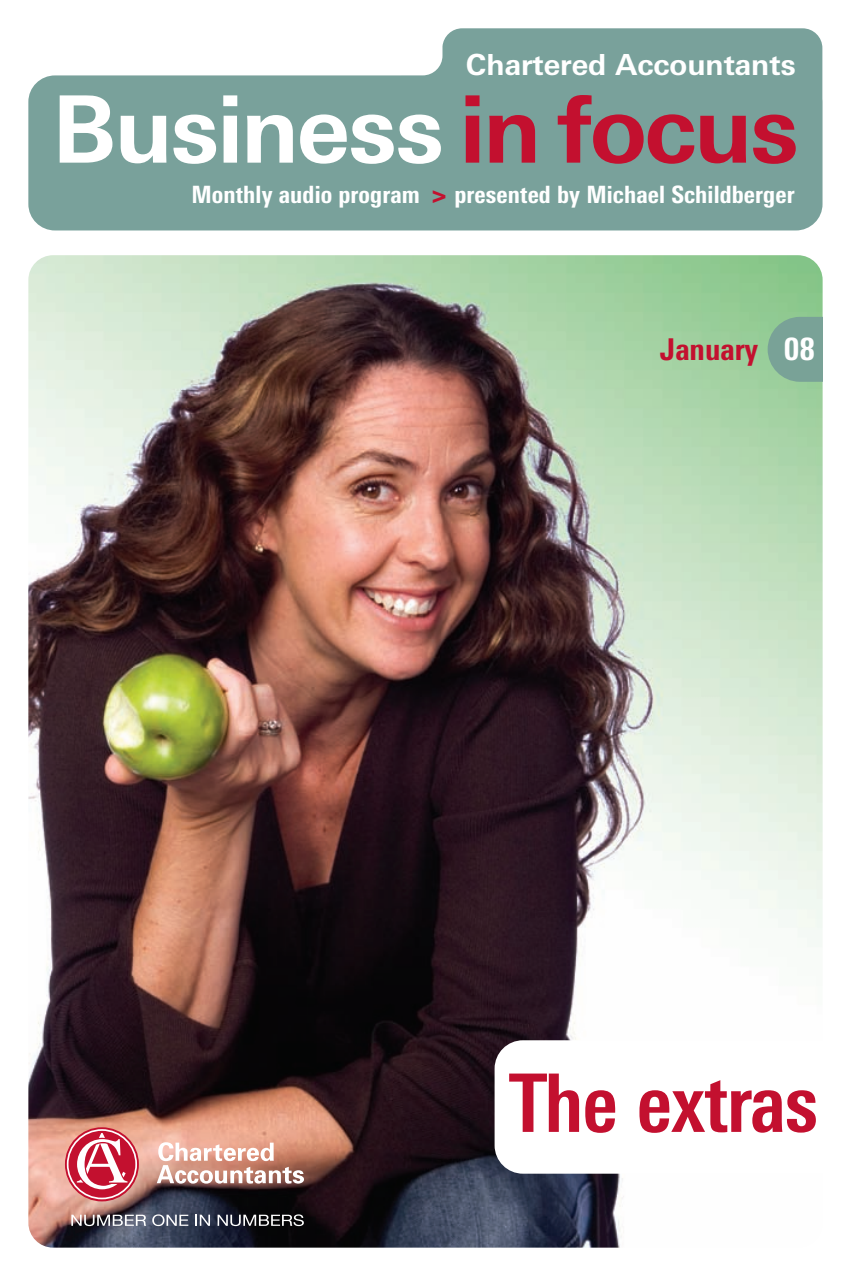
<style>
.page{position:relative;width:851px;height:1276px;background:#fff}
.page>*{position:absolute;margin:0;border:0;box-sizing:border-box;transform-origin:0 0}
.t1{font:700 93px "Linotype Univers Basic";letter-spacing:-.025em;color:#fff}
.t2{font:700 condensed 80.75px "Linotype Univers";letter-spacing:-.015em;color:#c3102f}
.t3{font:800 condensed 30px "Linotype Univers";color:#c3102f}
.t4{font:700 29px "Linotype Univers Basic";color:#fff}
.t5{font:800 condensed 23.75px "Linotype Univers";color:#fff}
.s1{color:#c3102f}
.s2{font-size:31.25px;color:#fff}
</style>
<div class="page">
<img style="left:28px;top:255px;width:794px;height:992px;border-radius:25px">
<svg style="left:494px;top:1040px;width:328px;height:133px"></svg>
<svg style="left:66px;top:1128px;width:72px;height:72px"></svg>
<div style="left:65px;top:1127px;width:74px;height:74px;border:2px solid #c3102f;border-radius:50%"></div>
<div style="left:67px;top:1129px;width:70px;height:70px;border:2px solid #fff;border-radius:50%"></div>
<svg style="left:77px;top:1133px;width:50px;height:56px"></svg>
<svg style="left:157px;top:1142px;width:147px;height:41px"></svg>
<svg style="left:71px;top:1214px;width:75px;height:12px"></svg>
<svg style="left:152px;top:1214px;width:36px;height:12px"></svg>
<svg style="left:195px;top:1214px;width:15px;height:11px"></svg>
<svg style="left:217px;top:1214px;width:87px;height:12px"></svg>
<svg style="left:28px;top:28px;width:794px;height:202px;background:#8aaca7"></svg>
<svg style="left:767px;top:317px;width:55px;height:65px;background:#7da797"></svg>
<p class="t4" style="left:465px;top:54px;width:331px">Chartered Accountants</p>
<h1 class="t1" style="left:52px;top:95px;width:748px">Business <span class="s1">in focus</span></h1>
<p class="t5" style="left:191px;top:186px;width:604px">Monthly audio program <span class="s1">&gt;</span> presented by Michael Schildberger</p>
<p class="t3" style="left:659px;top:339px;width:157px">January <span class="s2">08</span></p>
<h2 class="t2" style="left:508px;top:1074px;width:310px">The extras</h2>
</div>
